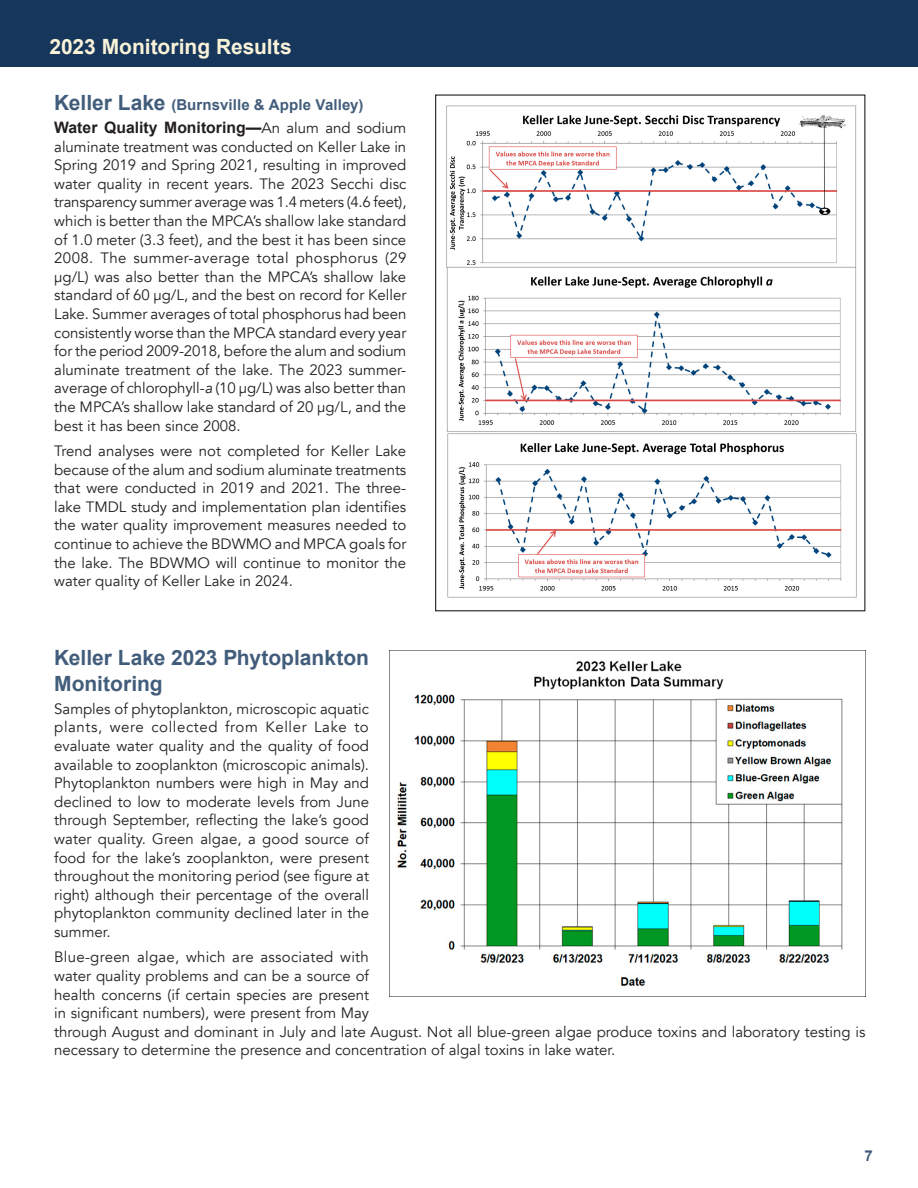
<style>
.page{position:relative;width:918px;height:1188px;background:#fff}
.page>*{position:absolute;margin:0;border:0;box-sizing:border-box;transform-origin:0 0}
.Body_text{font:700 21px/25.2px "Arial";color:#425d7b}
.Heading{font:700 21px "Arial";color:#f9f3d9}
.Body_text-2{font:700 15.75px "Arial";color:#231f20}
.Body_text-3{font:15px/18.6px "Avenir";color:#231f20;text-align:justify}
.Body_text-4{font:700 15px "Arial";letter-spacing:.005em;color:#425d7b}
.Heading-2{font:700 15px "Arial";color:#425d7b}
.s1{font-size:21px}
.s2{font-family:"Avenir";font-weight:400;font-size:15px}
.s3{font-style:italic}
</style>
<div class="page">
<div style="left:0;top:0;width:918px;height:67px;background:#17365c"></div>
<img style="left:446px;top:105px;width:411px;height:493px">
<img style="left:389px;top:650px;width:476px;height:346px">
<p class="Heading" style="left:50px;top:33px;width:244px">2023 Monitoring Results</p>
<p class="Body_text-4" style="left:54px;top:95px;width:311px"><span class="s1">Keller Lake</span> (Burnsville &amp; Apple Valley)</p>
<p class="Body_text-2" style="left:54px;top:117px;width:353px">Water Quality Monitoring—<span class="s2">An alum and sodium</span></p>
<p class="Body_text-3" style="left:54px;top:137px;width:354px">aluminate treatment was conducted on Keller Lake in Spring 2019 and Spring 2021, resulting in improved water quality in recent years. The 2023 Secchi disc transparency summer average was 1.4 meters (4.6 feet), which is better than the MPCA’s shallow lake standard of 1.0 meter (3.3 feet), and the best it has been since 2008. The summer-average total phosphorus (29 μg/L) was also better than the MPCA’s shallow lake standard of 60 μg/L, and the best on record for Keller Lake. Summer averages of total phosphorus had been consistently worse than the MPCA standard every year for the period 2009-2018, before the alum and sodium aluminate treatment of the lake. The 2023 summer&shy;average of chlorophyll-<span class="s3">a</span> (10 μg/L) was also better than the MPCA’s shallow lake standard of 20 μg/L, and the best it has been since 2008.</p>
<p class="Body_text-3" style="left:54px;top:442px;width:354px">Trend analyses were not completed for Keller Lake because of the alum and sodium aluminate treatments that were conducted in 2019 and 2021. The three&shy;lake TMDL study and implementation plan identifies the water quality improvement measures needed to continue to achieve the BDWMO and MPCA goals for the lake. The BDWMO will continue to monitor the water quality of Keller Lake in 2024.</p>
<p class="Body_text" style="left:54px;top:646px;width:316px">Keller Lake 2023 Phytoplankton<br>Monitoring</p>
<p class="Body_text-3" style="left:54px;top:700px;width:316px">Samples of phytoplankton, microscopic aquatic plants, were collected from Keller Lake to evaluate water quality and the quality of food available to zooplankton (microscopic animals).<br>Phytoplankton numbers were high in May and declined to low to moderate levels from June through September, reflecting the lake’s good water quality. Green algae, a good source of food for the lake’s zooplankton, were present throughout the monitoring period (see figure at right) although their percentage of the overall phytoplankton community declined later in the summer.</p>
<p class="Body_text-3" style="left:54px;top:948px;width:813px;text-align:left">Blue-green algae, which are associated with<br>water quality problems and can be a source of<br>health concerns (if certain species are present<br>in significant numbers), were present from May<br>through August and dominant in July and late August. Not all blue-green algae produce toxins and laboratory testing is necessary to determine the presence and concentration of algal toxins in lake water.</p>
<p class="Heading-2" style="left:865px;top:1146px;width:10px">7</p>
</div>
